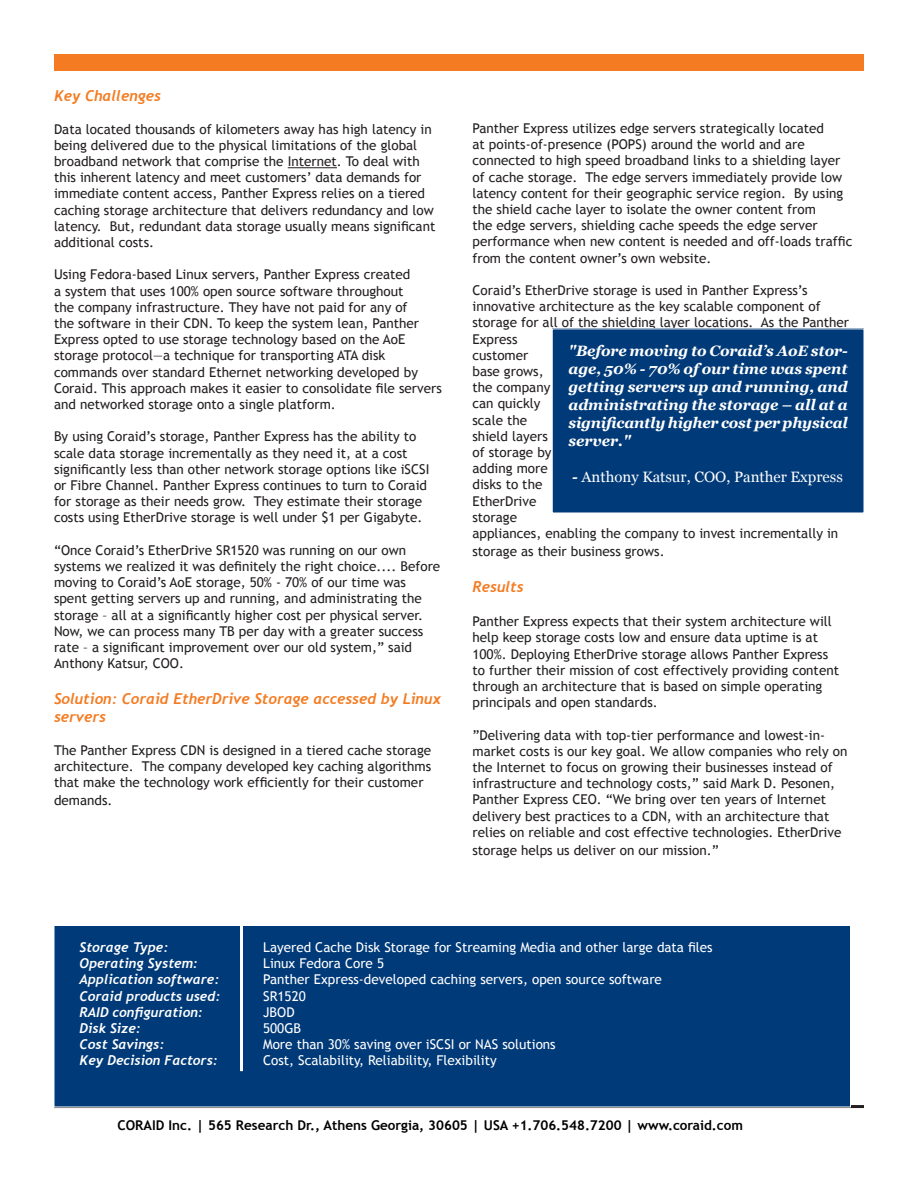
<style>
.page{position:relative;width:918px;height:1188px;background:#fff}
.page>*{position:absolute;margin:0;border:0;box-sizing:border-box;transform-origin:0 0}
.t1{font:italic 700 15px/18px "Georgia";letter-spacing:-.015em;color:#fff;text-align:justify}
.t2{font:italic 700 15px/18px "Trebuchet";color:#f47b21}
.t3{font:15px "Georgia";color:#fff}
.t4{font:13.5px/16.2px "Trebuchet MS";color:#231f20}
.t5{font:13.5px "Trebuchet MS";color:#fff}
.t6{font:italic 700 13.5px "Trebuchet";color:#fff}
.t7{font:700 13.5px "Trebuchet MS";color:#000}
.s1{font-weight:700;font-style:italic}
</style>
<div class="page">
<div style="left:54px;top:54px;width:810px;height:17px;background:#f47b21"></div>
<hr style="left:54px;top:1105px;width:810px;height:3px;background:#231f20">
<div style="left:54px;top:925px;width:796px;height:182px;background:#013a78"></div>
<div style="left:54px;top:925px;width:796px;height:182px;border:1px solid #fff"></div>
<div style="left:552px;top:329px;width:312px;height:184px;background:#013a78"></div>
<hr style="left:240px;top:800px;width:3px;height:271px;background:#fff">
<hr style="left:288px;top:167px;width:49px;height:1px;background:#231f20">
<p class="t2" style="left:54px;top:87px;width:109px">Key Challenges</p>
<p class="t4" style="left:54px;top:121px;width:383px">Data located thousands of kilometers away has high latency in being delivered due to the physical limitations of the global broadband network that comprise the Internet. To deal with this inherent latency and meet customers’ data demands for immediate content access, Panther Express relies on a tiered caching storage architecture that delivers redundancy and low latency. But, redundant data storage usually means significant additional costs.</p>
<p class="t4" style="left:54px;top:267px;width:389px">Using Fedora-based Linux servers, Panther Express created<br>a system that uses 100% open source software throughout<br>the company infrastructure. They have not paid for any of<br>the software in their CDN. To keep the system lean, Panther Express opted to use storage technology based on the AoE storage protocol—a technique for transporting ATA disk commands over standard Ethernet networking developed by Coraid. This approach makes it easier to consolidate file servers and networked storage onto a single platform.</p>
<p class="t4" style="left:54px;top:429px;width:377px">By using Coraid’s storage, Panther Express has the ability to scale data storage incrementally as they need it, at a cost significantly less than other network storage options like iSCSI or Fibre Channel. Panther Express continues to turn to Coraid for storage as their needs grow. They estimate their storage costs using EtherDrive storage is well under $1 per Gigabyte.</p>
<p class="t4" style="left:54px;top:542px;width:388px">“Once Coraid’s EtherDrive SR1520 was running on our own systems we realized it was definitely the right choice.... Before moving to Coraid’s AoE storage, 50% - 70% of our time was spent getting servers up and running, and administrating the storage – all at a significantly higher cost per physical server.<br>Now, we can process many TB per day with a greater success rate – a significant improvement over our old system,” said Anthony Katsur, COO.</p>
<p class="t2" style="left:54px;top:690px;width:388px">Solution: Coraid EtherDrive Storage accessed by Linux servers</p>
<p class="t4" style="left:54px;top:742px;width:379px;text-align:justify">The Panther Express CDN is designed in a tiered cache storage architecture. The company developed key caching algorithms that make the technology work efficiently for their customer</p>
<p class="t4" style="left:54px;top:792px;width:60px">demands.</p>
<p class="t4" style="left:472px;top:120px;width:381px">Panther Express utilizes edge servers strategically located<br>at points-of-presence (POPS) around the world and are connected to high speed broadband links to a shielding layer of cache storage. The edge servers immediately provide low latency content for their geographic service region. By using the shield cache layer to isolate the owner content from<br>the edge servers, shielding cache speeds the edge server performance when new content is needed and off-loads traffic from the content owner’s own website.</p>
<p class="t4" style="left:472px;top:282px;width:378px">Coraid’s EtherDrive storage is used in Panther Express’s innovative architecture as the key scalable component of storage for all of the shielding layer locations. As the Panther<br>Express<br>customer<br>base grows,<br>the company<br>can quickly<br>scale the<br>shield layers<br>of storage by<br>adding more<br>disks to the<br>EtherDrive<br>storage<br>appliances, enabling the company to invest incrementally in</p>
<p class="t4" style="left:472px;top:543px;width:194px">storage as their business grows.</p>
<p class="t2" style="left:472px;top:578px;width:53px">Results</p>
<p class="t4" style="left:472px;top:614px;width:368px">Panther Express expects that their system architecture will help keep storage costs low and ensure data uptime is at 100%. Deploying EtherDrive storage allows Panther Express to further their mission of cost effectively providing content through an architecture that is based on simple operating principals and open standards.</p>
<p class="t4" style="left:472px;top:727px;width:376px">”Delivering data with top-tier performance and lowest-in&shy;market costs is our key goal. We allow companies who rely on the Internet to focus on growing their businesses instead of infrastructure and technology costs,” said Mark D. Pesonen, Panther Express CEO. “We bring over ten years of Internet delivery best practices to a CDN, with an architecture that relies on reliable and cost effective technologies. EtherDrive</p>
<p class="t4" style="left:472px;top:842px;width:248px">storage helps us deliver on our mission.”</p>
<p class="t1" style="left:568px;top:342px;width:281px">"Before moving to Coraid’s AoE stor&shy;age, 50% - 70% of our time was spent getting servers up and running, and administrating the storage – all at a significantly higher cost per physical server."</p>
<p class="t3" style="left:572px;top:469px;width:272px"><span class="s1">-</span> Anthony Katsur, COO, Panther Express</p>
<p class="t6" style="left:80px;top:939px;width:90px">Storage Type:</p>
<p class="t5" style="left:263px;top:939px;width:451px">Layered Cache Disk Storage for Streaming Media and other large data files</p>
<p class="t6" style="left:80px;top:955px;width:120px">Operating System:</p>
<p class="t5" style="left:263px;top:955px;width:122px">Linux Fedora Core 5</p>
<p class="t6" style="left:80px;top:971px;width:141px">Application software:</p>
<p class="t5" style="left:263px;top:972px;width:400px">Panther Express-developed caching servers, open source software</p>
<p class="t6" style="left:80px;top:988px;width:142px">Coraid products used:</p>
<p class="t5" style="left:263px;top:988px;width:44px">SR1520</p>
<p class="t6" style="left:80px;top:1004px;width:125px">RAID configuration:</p>
<p class="t5" style="left:263px;top:1004px;width:33px">JBOD</p>
<p class="t6" style="left:80px;top:1020px;width:63px">Disk Size:</p>
<p class="t5" style="left:263px;top:1020px;width:39px">500GB</p>
<p class="t6" style="left:80px;top:1036px;width:86px">Cost Savings:</p>
<p class="t5" style="left:263px;top:1036px;width:294px">More than 30% saving over iSCSI or NAS solutions</p>
<p class="t6" style="left:80px;top:1052px;width:140px">Key Decision Factors:</p>
<p class="t5" style="left:263px;top:1053px;width:235px">Cost, Scalability, Reliability, Flexibility</p>
<p class="t7" style="left:117px;top:1117px;width:627px">CORAID Inc. | 565 Research Dr., Athens Georgia, 30605 | USA +1.706.548.7200 | www.coraid.com</p>
</div>
